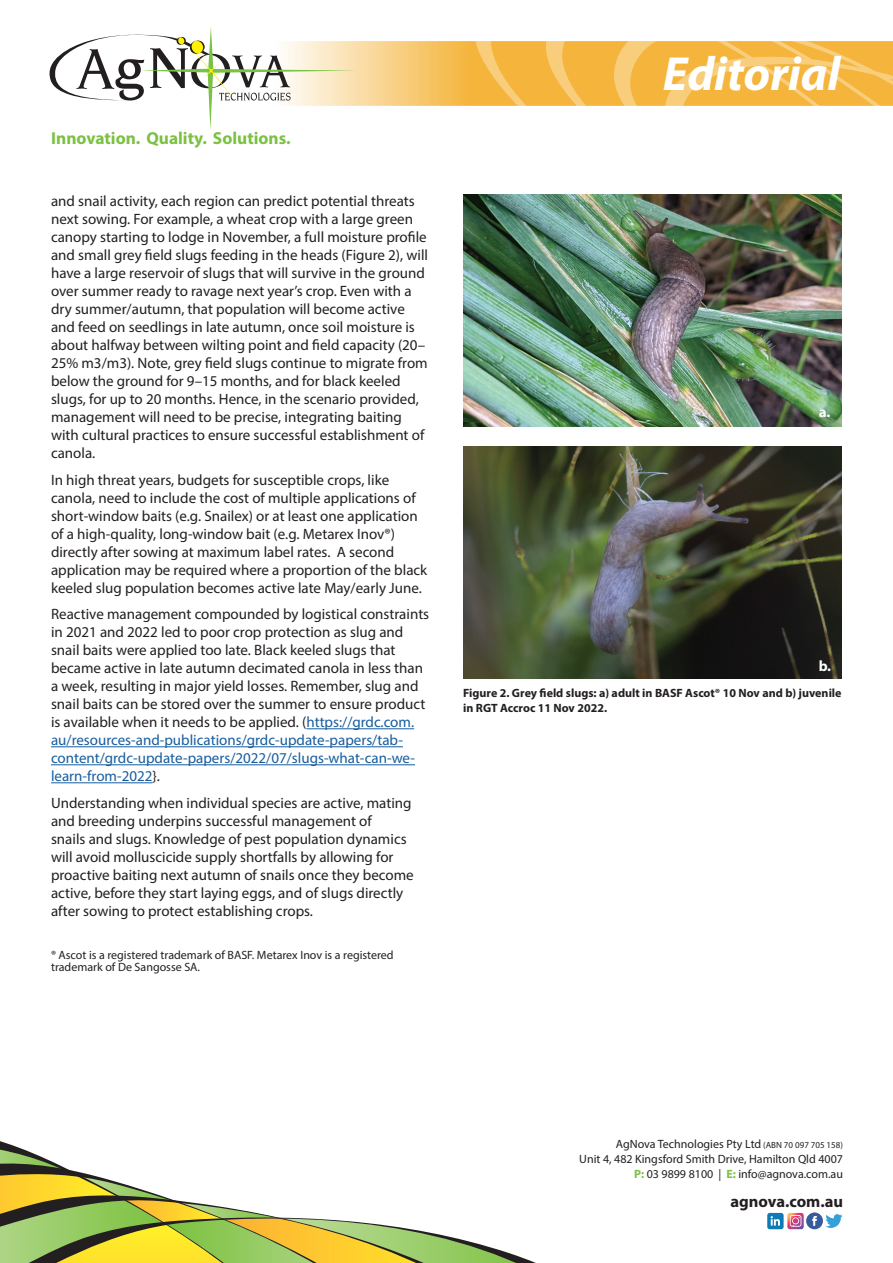
<style>
.page{position:relative;width:893px;height:1263px;background:#fff}
.page>*{position:absolute;margin:0;border:0;box-sizing:border-box;transform-origin:0 0}
.t1{font:italic 700 48px "Myriad Pro";color:#fff}
.t2{font:700 17.4px "Myriad Pro";color:#7bc142}
.t3{font:700 16.5px "Myriad Pro";color:#231f20}
.t4{font:15px/18px "Myriad Pro";color:#231f20}
.t5{font:700 15px "Myriad Pro";color:#fff}
.t6{font:12px/15px "Myriad Pro";color:#231f20;text-align:right}
.t7{font:700 12px/15px "Myriad Pro";color:#231f20}
.s1{color:#175d9e}
.s2{font-size:9px}
.s3{font-weight:700;color:#7bc142}
</style>
<div class="page">
<svg style="left:454px;top:1237px;width:82px;height:26px"></svg>
<svg style="left:0;top:1141px;width:454px;height:122px"></svg>
<svg style="left:49px;top:27px;width:844px;height:103px"></svg>
<div style="left:806px;top:1212px;width:17px;height:17px;background:#375b9e;border-radius:50%"></div>
<svg style="left:812px;top:1216px;width:5px;height:10px"></svg>
<svg style="left:825px;top:1214px;width:17px;height:14px"></svg>
<div style="left:767px;top:1213px;width:17px;height:16px;background:#0e7bb4;border-radius:3px"></div>
<svg style="left:771px;top:1216px;width:9px;height:9px"></svg>
<svg style="left:787px;top:1213px;width:17px;height:16px"></svg>
<hr style="left:306px;top:728px;width:108px;height:1px;background:#175d9e">
<hr style="left:51px;top:746px;width:352px;height:1px;background:#175d9e">
<hr style="left:51px;top:764px;width:364px;height:1px;background:#175d9e">
<hr style="left:51px;top:782px;width:101px;height:1px;background:#175d9e">
<img style="left:463px;top:195px;width:379px;height:232px">
<img style="left:463px;top:446px;width:379px;height:232px">
<p class="t2" style="left:51px;top:127px;width:241px">Innovation. Quality. Solutions.</p>
<p class="t4" style="left:51px;top:192px;width:379px">and snail activity, each region can predict potential threats next sowing. For example, a wheat crop with a large green canopy starting to lodge in November, a full moisture profile and small grey field slugs feeding in the heads (Figure 2), will have a large reservoir of slugs that will survive in the ground over summer ready to ravage next year’s crop. Even with a dry summer/autumn, that population will become active and feed on seedlings in late autumn, once soil moisture is about halfway between wilting point and field capacity (20– 25% m3/m3). Note, grey field slugs continue to migrate from below the ground for 9–15 months, and for black keeled slugs, for up to 20 months. Hence, in the scenario provided, management will need to be precise, integrating baiting with cultural practices to ensure successful establishment of canola.</p>
<p class="t4" style="left:51px;top:470px;width:378px">In high threat years, budgets for susceptible crops, like canola, need to include the cost of multiple applications of short-window baits (e.g. Snailex) or at least one application of a high-quality, long-window bait (e.g. Metarex Inov®) directly after sowing at maximum label rates. A second application may be required where a proportion of the black keeled slug population becomes active late May/early June.</p>
<p class="t4" style="left:51px;top:605px;width:380px">Reactive management compounded by logistical constraints in 2021 and 2022 led to poor crop protection as slug and snail baits were applied too late. Black keeled slugs that became active in late autumn decimated canola in less than a week, resulting in major yield losses. Remember, slug and snail baits can be stored over the summer to ensure product is available when it needs to be applied. (<span class="s1">https://grdc.com. au/resources-and-publications/grdc-update-papers/tab&shy;content/grdc-update-papers/2022/07/slugs-what-can-we&shy;learn-from-2022</span>}.</p>
<p class="t4" style="left:51px;top:793px;width:364px">Understanding when individual species are active, mating and breeding underpins successful management of<br>snails and slugs. Knowledge of pest population dynamics will avoid molluscicide supply shortfalls by allowing for proactive baiting next autumn of snails once they become active, before they start laying eggs, and of slugs directly after sowing to protect establishing crops.</p>
<p class="t6" style="left:51px;top:948px;width:344px;line-height:12px;text-align:left">® Ascot is a registered trademark of BASF. Metarex Inov is a registered trademark of De Sangosse SA.</p>
<h1 class="t1" style="left:663px;top:42px;width:179px">Editorial</h1>
<p class="t5" style="left:819px;top:402px;width:13px">a.</p>
<p class="t5" style="left:819px;top:656px;width:14px">b.</p>
<p class="t7" style="left:463px;top:685px;width:380px">Figure 2. Grey field slugs: a) adult in BASF Ascot® 10 Nov and b) juvenile in RGT Accroc 11 Nov 2022.</p>
<p class="t6" style="left:579px;top:1136px;width:265px">AgNova Technologies Pty Ltd <span class="s2">(ABN 70 097 705 158)<br></span>Unit 4, 482 Kingsford Smith Drive, Hamilton Qld 4007<br><span class="s3">P:</span> 03 9899 8100 | <span class="s3">E:</span> info@agnova.com.au</p>
<p class="t3" style="left:730px;top:1190px;width:114px">agnova.com.au</p>
</div>
